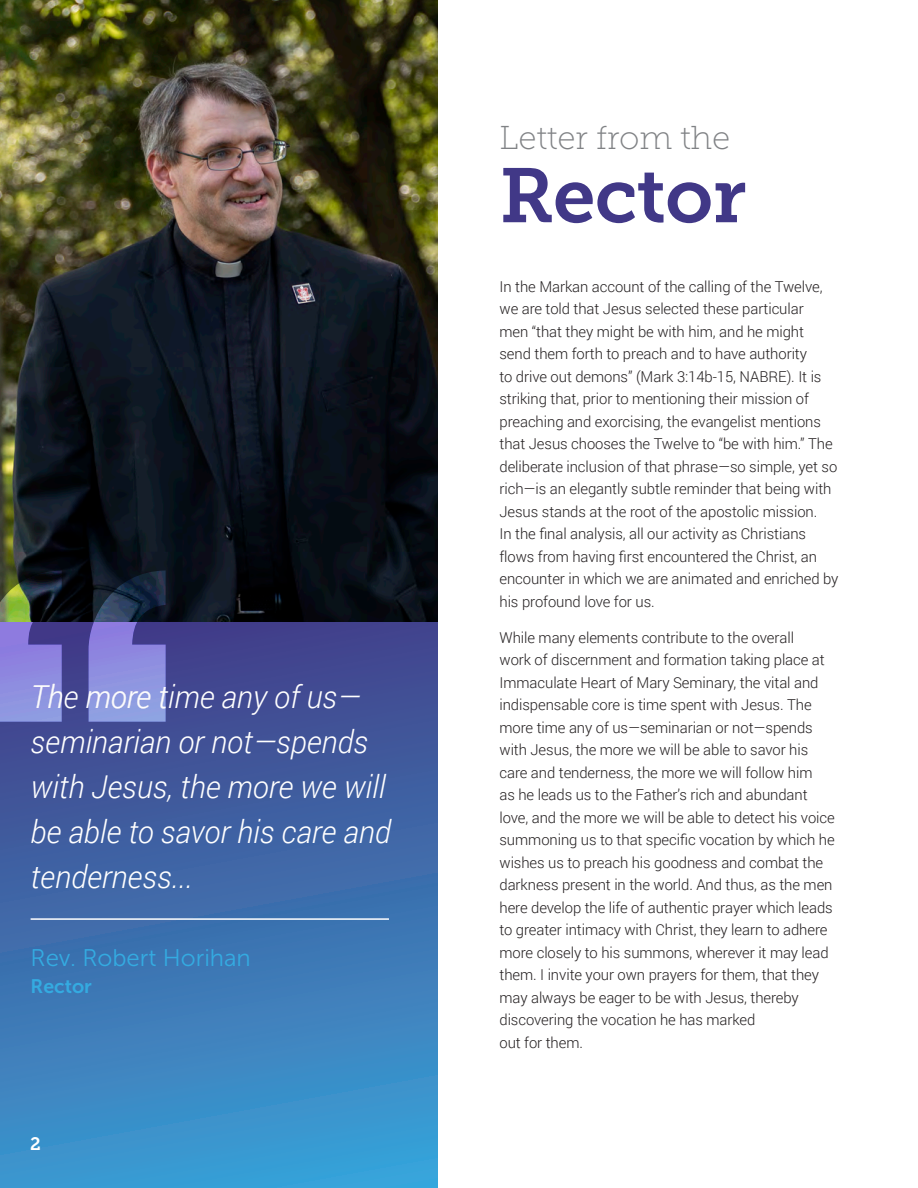
<style>
.page{position:relative;width:918px;height:1188px;background:#fff}
.page>*{position:absolute;margin:0;border:0;box-sizing:border-box;transform-origin:0 0}
.t1{font:76.5px "Museo Slab 700";letter-spacing:-.01em;color:#413887}
.t2{font:33px "Museo Slab 100";color:#808285}
.t3{font:italic 300 31.5px/45px "Roboto";color:#fff}
.t4{font:24px "Museo Sans 300";color:#34abe1}
.t5{font:19.5px "Museo Sans 700";color:#34abe1}
.t6{font:18px "Museo Slab 700";color:#fff}
.t7{font:300 15px/22.5px "Roboto";letter-spacing:-.005em;color:#231f20}
</style>
<div class="page">
<img style="left:0;top:0;width:438px;height:622px">
<div style="left:0;top:622px;width:438px;height:566px;background:linear-gradient(to bottom,#423e87,#3b9dd3)"></div>
<hr style="left:31px;top:918px;width:358px;height:2px;background:#fff">
<svg style="left:0;top:570px;width:166px;height:152px"></svg>
<p class="t3" style="left:31px;top:674px;width:362px">The more time any of us— seminarian or not—spends with Jesus, the more we will be able to savor his care and tenderness...</p>
<p class="t4" style="left:31px;top:945px;width:222px">Rev. Robert Horihan</p>
<p class="t5" style="left:31px;top:976px;width:63px">Rector</p>
<p class="t6" style="left:30px;top:1133px;width:12px">2</p>
<p class="t2" style="left:500px;top:120px;width:232px">Letter from the</p>
<p class="t1" style="left:500px;top:152px;width:249px">Rector</p>
<p class="t7" style="left:500px;top:275px;width:341px">In the Markan account of the calling of the Twelve, we are told that Jesus selected these particular<br>men “that they might be with him, and he might send them forth to preach and to have authority<br>to drive out demons” (Mark 3:14b-15, NABRE). It is striking that, prior to mentioning their mission of preaching and exorcising, the evangelist mentions that Jesus chooses the Twelve to “be with him.” The deliberate inclusion of that phrase—so simple, yet so rich—is an elegantly subtle reminder that being with Jesus stands at the root of the apostolic mission.<br>In the final analysis, all our activity as Christians flows from having first encountered the Christ, an encounter in which we are animated and enriched by his profound love for us.</p>
<p class="t7" style="left:500px;top:626px;width:337px">While many elements contribute to the overall<br>work of discernment and formation taking place at Immaculate Heart of Mary Seminary, the vital and indispensable core is time spent with Jesus. The more time any of us—seminarian or not—spends with Jesus, the more we will be able to savor his care and tenderness, the more we will follow him<br>as he leads us to the Father’s rich and abundant love, and the more we will be able to detect his voice summoning us to that specific vocation by which he wishes us to preach his goodness and combat the darkness present in the world. And thus, as the men here develop the life of authentic prayer which leads to greater intimacy with Christ, they learn to adhere more closely to his summons, wherever it may lead them. I invite your own prayers for them, that they may always be eager to be with Jesus, thereby discovering the vocation he has marked</p>
<p class="t7" style="left:500px;top:1031px;width:85px">out for them.</p>
</div>
